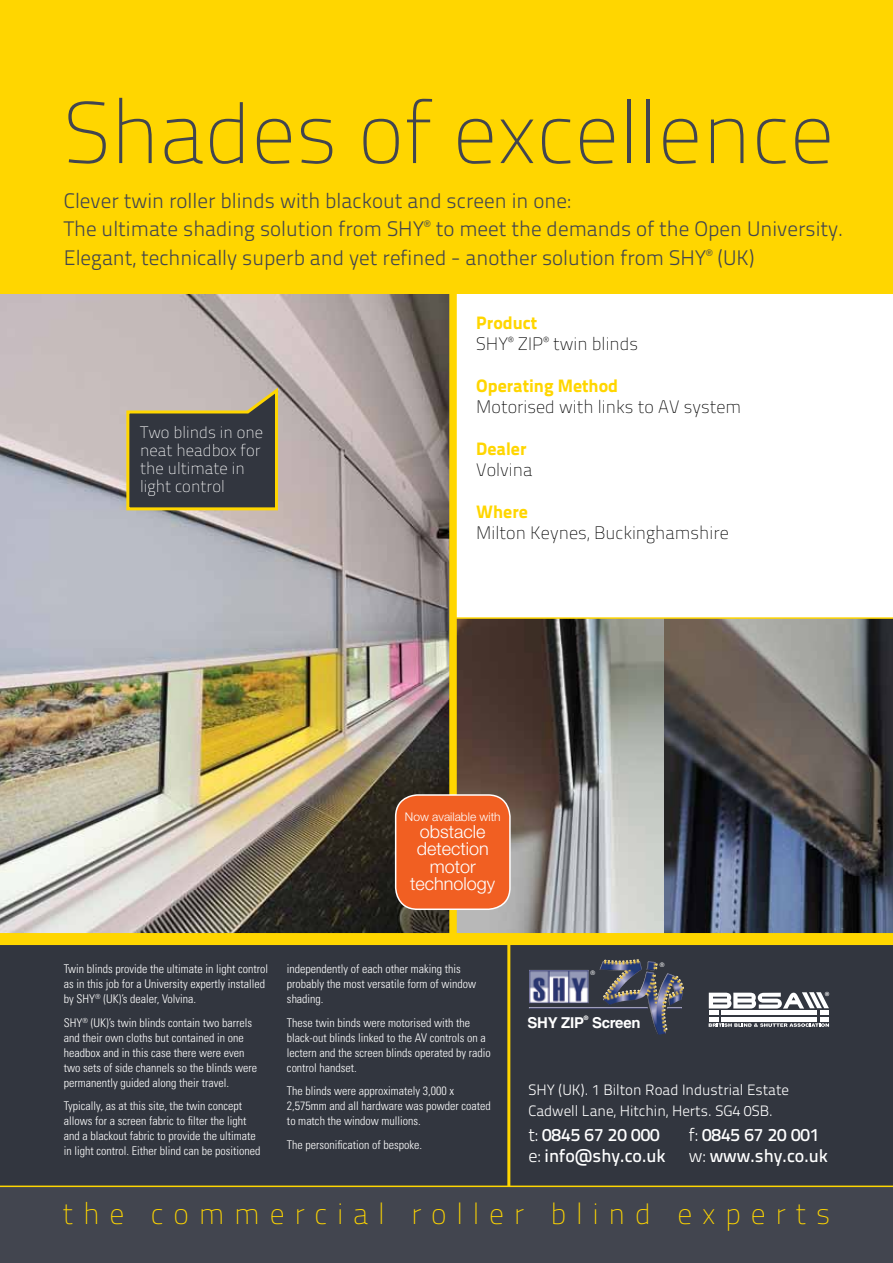
<style>
.page{position:relative;width:893px;height:1263px;background:#fff}
.page>*{position:absolute;margin:0;border:0;box-sizing:border-box;transform-origin:0 0}
.t1{font:87px "Titillium Text 22 L 1 wt";color:#42454f}
.t2{font:29.4px "Titillium Text 22 L 1 wt";letter-spacing:.33em;color:#ffd600}
.t3{font:21px/28.5px "Titillium Text 22 L 250 wt";color:#42454f}
.t4{font:18px "Titillium Text 22 L 1 wt";color:#000}
.t5{font:18px "Titillium Text 22 L 600 wt";color:#fff}
.t6{font:18px "Titillium Text 22 L 999 wt";color:#ffd600}
.t7{font:300 18px/17.2px "Helvetica Neue";color:#fff;text-align:center}
.t8{font:16.5px/18px "Titillium Text 22 L 1 wt";color:#fff}
.t9{font:15px/21px "Titillium Text 22 L 250 wt";color:#fff}
.t10{font:700 15px "Helvetica";letter-spacing:-.02em;color:#fff}
.t11{font:300 condensed 12px/15px "Univers";color:#fff}
.t12{font:300 12px "Helvetica Neue";color:#fff}
.t13{font:6.3px "Interstate";color:#fff}
.t14{font:700 6.15px "Helvetica";color:#fff}
.s1{font-family:"Titillium Text 22 L 250 wt"}
</style>
<div class="page">
<svg style="left:457px;top:617px;width:436px;height:316px;background:#686565"></svg>
<img style="left:0;top:293px;width:457px;height:640px">
<div style="left:0;top:0;width:893px;height:293px;background:#ffd600"></div>
<div style="left:0;top:939px;width:893px;height:324px;background:#32363f"></div>
<div style="left:0;top:1185px;width:893px;height:78px;background:#42454f"></div>
<svg style="left:709px;top:992px;width:120px;height:35px"></svg>
<div style="left:0;top:933px;width:893px;height:12px;background:#ffd600"></div>
<svg style="left:125px;top:385px;width:154px;height:127px;background:#615e52"></svg>
<hr style="left:507px;top:939px;width:3px;height:247px;background:#ffd600">
<img style="left:615px;top:959px;width:22px;height:3px">
<div style="left:396px;top:795px;width:114px;height:114px;background:#f15f22;border-radius:22px"></div>
<div style="left:395px;top:794px;width:116px;height:116px;border:2px solid #fff;border-radius:22px"></div>
<h1 class="t1" style="left:64px;top:71px;width:772px">Shades of excellence</h1>
<h3 class="t3" style="left:64px;top:185px;width:781px">Clever twin roller blinds with blackout and screen in one:<br>The ultimate shading solution from Shy<sup>®</sup> to meet the demands of the Open University.<br>Elegant, technically superb and yet refined - another solution from SHY<sup>®</sup> (UK)</h3>
<h3 class="t8" style="left:140px;top:422px;width:125px">Two blinds in one neat headbox for the ultimate in light control</h3>
<h3 class="t6" style="left:476px;top:308px;width:62px">Product</h3>
<h3 class="t4" style="left:476px;top:331px;width:163px">SHY<sup>®</sup> ZIP<sup>®</sup> twin blinds</h3>
<h3 class="t6" style="left:476px;top:371px;width:143px">Operating Method</h3>
<h3 class="t4" style="left:476px;top:394px;width:266px">Motorised with links to AV system</h3>
<h3 class="t6" style="left:476px;top:434px;width:52px">Dealer</h3>
<h3 class="t4" style="left:476px;top:457px;width:58px">Volvina</h3>
<h3 class="t6" style="left:476px;top:497px;width:53px">Where</h3>
<h3 class="t4" style="left:476px;top:520px;width:254px">Milton Keynes, Buckinghamshire</h3>
<p class="t12" style="left:405px;top:809px;width:97px">Now available with</p>
<h3 class="t7" style="left:410px;top:822px;width:87px">obstacle detection motor technology</h3>
<p class="t13" style="left:659px;top:961px;width:7px">®</p>
<p class="t11" style="left:287px;top:961px;width:191px">independently of each other making this probably the most versatile form of window shading.</p>
<p class="t11" style="left:287px;top:1015px;width:205px">These twin binds were motorised with the black-out blinds linked to the AV controls on a lectern and the screen blinds operated by radio control handset.</p>
<p class="t11" style="left:287px;top:1083px;width:205px">The blinds were approximately 3,000 x<br>2,575mm and all hardware was powder coated to match the window mullions.</p>
<p class="t11" style="left:287px;top:1137px;width:137px">The personification of bespoke.</p>
<p class="t11" style="left:64px;top:961px;width:206px">Twin blinds provide the ultimate in light control as in this job for a University expertly installed by SHY<sup>®</sup> (UK)’s dealer, Volvina.</p>
<p class="t11" style="left:64px;top:1015px;width:195px">SHY<sup>®</sup> (UK)’s twin blinds contain two barrels and their own cloths but contained in one headbox and in this case there were even two sets of side channels so the blinds were permanently guided along their travel.</p>
<p class="t11" style="left:64px;top:1098px;width:198px">Typically, as at this site, the twin concept allows for a screen fabric to filter the light and a blackout fabric to provide the ultimate in light control. Either blind can be positioned</p>
<p class="t13" style="left:590px;top:969px;width:7px">®</p>
<p class="t10" style="left:527px;top:1013px;width:58px">SHY ZIP</p>
<p class="t14" style="left:584px;top:1014px;width:6px">®</p>
<p class="t10" style="left:592px;top:1013px;width:50px">Screen</p>
<p class="t9" style="left:528px;top:1078px;width:262px">SHY (UK). 1 Bilton Road Industrial Estate<br>Cadwell Lane, Hitchin, Herts. SG4 0SB.</p>
<h3 class="t5" style="left:528px;top:1121px;width:133px"><span class="s1">t:</span> 0845 67 20 000</h3>
<h3 class="t5" style="left:689px;top:1121px;width:132px"><span class="s1">f:</span> 0845 67 20 001</h3>
<h3 class="t5" style="left:528px;top:1142px;width:139px"><span class="s1">e:</span> info@shy.co.uk</h3>
<h3 class="t5" style="left:689px;top:1142px;width:141px"><span class="s1">w:</span> www.shy.co.uk</h3>
<h2 class="t2" style="left:63px;top:1193px;width:769px">the commercial roller blind experts</h2>
</div>
